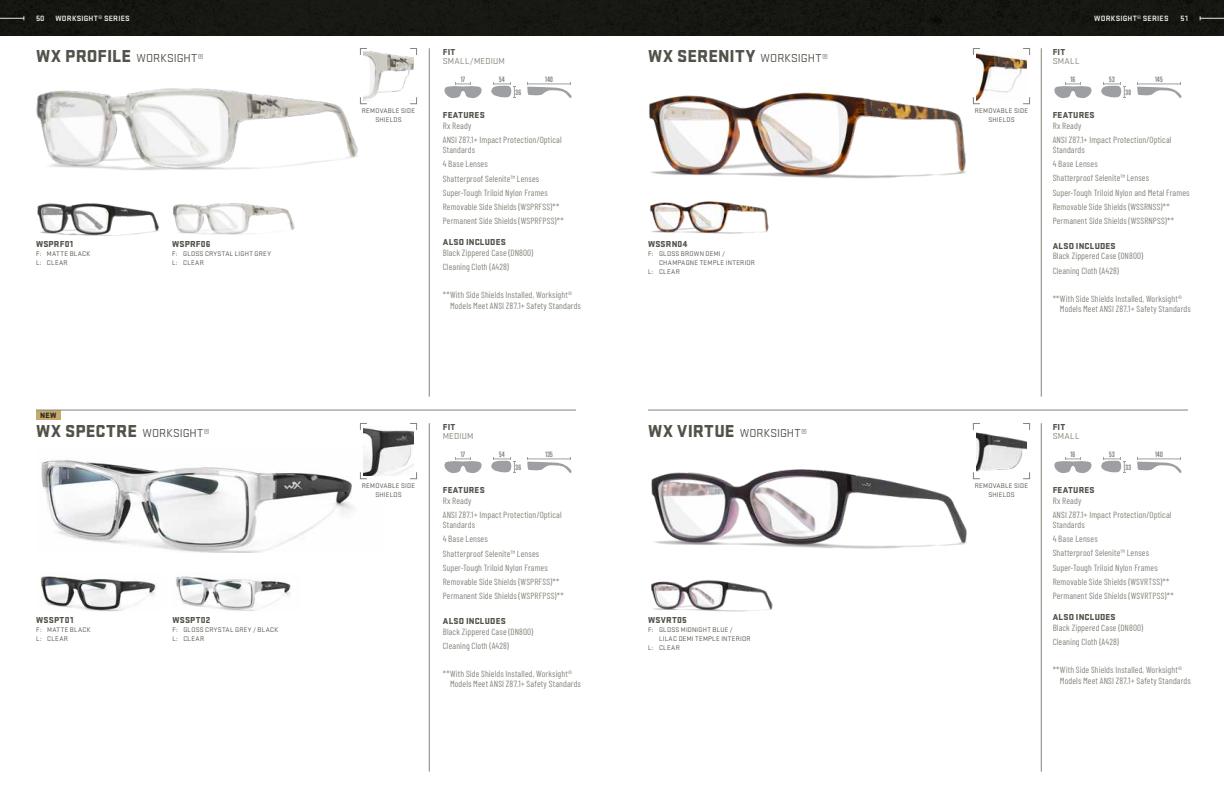
<style>
.page{position:relative;width:1224px;height:792px;background:#fff}
.page>*{position:absolute;margin:0;border:0;box-sizing:border-box;transform-origin:0 0}
.t1{font:900 18px "Stratum 1";letter-spacing:.005em;color:#51534a}
.t2{font:12px "Stratum 1";letter-spacing:.005em;color:#51534a}
.t3{font:9px/14.1px "Barlow Condensed";letter-spacing:.015em;color:#82847a}
.t4{font:900 9px "Stratum 1";letter-spacing:.025em;color:#51534a}
.t5{font:9px "Stratum 1";letter-spacing:.02em;color:#82847a}
.t6{font:700 8px "Stratum 1";letter-spacing:.025em;color:#e5e4e2}
.t7{font:900 8px "Stratum 1";color:#242625}
.t8{font:7px/9px "Stratum 1";letter-spacing:.03em;color:#51534a}
.t9{font:700 7px "Trump Gothic East";letter-spacing:.04em;color:#77787b}
.s1{font-weight:900;font-size:18px}
.s2{font-weight:400;font-size:12px}
</style>
<div class="page">
<div style="left:36px;top:410px;width:25px;height:10px;background:#c6aa69"></div>
<img style="left:651px;top:458px;width:329px;height:91px">
<img style="left:649px;top:90px;width:331px;height:89px">
<img style="left:650px;top:201px;width:119px;height:33px">
<img style="left:40px;top:576px;width:116px;height:36px">
<img style="left:176px;top:576px;width:115px;height:35px">
<img style="left:41px;top:454px;width:338px;height:98px">
<hr style="left:648px;top:410px;width:540px;height:1px;background:#82847a">
<hr style="left:36px;top:410px;width:540px;height:1px;background:#82847a">
<hr style="left:1041px;top:48px;width:1px;height:349px;background:#82847a">
<hr style="left:429px;top:48px;width:1px;height:349px;background:#82847a">
<hr style="left:1041px;top:423px;width:1px;height:349px;background:#82847a">
<hr style="left:429px;top:423px;width:1px;height:349px;background:#82847a">
<svg style="left:410px;top:97px;width:7px;height:7px"></svg>
<svg style="left:410px;top:48px;width:7px;height:7px"></svg>
<svg style="left:360px;top:48px;width:7px;height:7px"></svg>
<img style="left:364px;top:52px;width:49px;height:48px">
<svg style="left:1023px;top:97px;width:7px;height:7px"></svg>
<svg style="left:1023px;top:48px;width:7px;height:7px"></svg>
<svg style="left:973px;top:48px;width:7px;height:7px"></svg>
<svg style="left:973px;top:97px;width:7px;height:7px"></svg>
<img style="left:977px;top:52px;width:49px;height:48px">
<svg style="left:410px;top:472px;width:7px;height:7px"></svg>
<svg style="left:410px;top:423px;width:7px;height:7px"></svg>
<svg style="left:360px;top:423px;width:7px;height:7px"></svg>
<svg style="left:360px;top:472px;width:7px;height:7px"></svg>
<img style="left:364px;top:427px;width:49px;height:48px">
<svg style="left:1023px;top:472px;width:7px;height:7px"></svg>
<svg style="left:1023px;top:423px;width:7px;height:7px"></svg>
<svg style="left:973px;top:423px;width:7px;height:7px"></svg>
<svg style="left:973px;top:472px;width:7px;height:7px"></svg>
<img style="left:977px;top:427px;width:49px;height:48px">
<img style="left:37px;top:203px;width:122px;height:33px">
<svg style="left:527px;top:83px;width:45px;height:15px"></svg>
<svg style="left:444px;top:83px;width:71px;height:16px"></svg>
<svg style="left:527px;top:458px;width:45px;height:15px"></svg>
<svg style="left:444px;top:458px;width:71px;height:15px"></svg>
<img style="left:173px;top:203px;width:122px;height:32px">
<img style="left:36px;top:80px;width:344px;height:90px">
<svg style="left:1137px;top:458px;width:45px;height:15px"></svg>
<svg style="left:1054px;top:458px;width:71px;height:15px"></svg>
<img style="left:651px;top:580px;width:122px;height:32px">
<svg style="left:1137px;top:83px;width:45px;height:15px"></svg>
<svg style="left:1054px;top:83px;width:71px;height:16px"></svg>
<div style="left:0;top:0;width:1224px;height:36px;background:#161813"></div>
<p class="t6" style="left:36px;top:13px;width:10px">50</p>
<p class="t6" style="left:55px;top:13px;width:76px">WORKSIGHT® SERIES</p>
<p class="t6" style="left:1094px;top:13px;width:76px">WORKSIGHT® SERIES</p>
<p class="t6" style="left:1181px;top:13px;width:9px">51</p>
<h2 class="t2" style="left:36px;top:50px;width:169px"><span class="s1">WX PROFILE</span> WORKSIGHT®</h2>
<h1 class="t1" style="left:648px;top:43px;width:181px">WX SERENITY <span class="s2">WORKSIGHT®</span></h1>
<p class="t4" style="left:1053px;top:46px;width:14px">FIT</p>
<p class="t5" style="left:1053px;top:55px;width:28px">SMALL</p>
<p class="t4" style="left:443px;top:46px;width:14px">FIT</p>
<p class="t5" style="left:443px;top:55px;width:64px">SMALL/MEDIUM</p>
<p class="t9" style="left:461px;top:75px;width:6px">17</p>
<p class="t9" style="left:499px;top:75px;width:7px">54</p>
<p class="t9" style="left:516px;top:88px;width:7px">36</p>
<p class="t9" style="left:545px;top:75px;width:9px">140</p>
<p class="t9" style="left:1071px;top:75px;width:6px">16</p>
<p class="t9" style="left:1109px;top:75px;width:7px">53</p>
<p class="t9" style="left:1126px;top:88px;width:7px">38</p>
<p class="t9" style="left:1155px;top:75px;width:9px">145</p>
<p class="t4" style="left:36px;top:238px;width:39px">WSPRF01</p>
<p class="t8" style="left:36px;top:249px;width:56px">F: MATTE BLACK<br>L: CLEAR</p>
<p class="t4" style="left:172px;top:238px;width:40px">WSPRF06</p>
<p class="t8" style="left:172px;top:249px;width:100px">F: GLOSS CRYSTAL LIGHT GREY<br>L: CLEAR</p>
<p class="t8" style="left:362px;top:106px;width:55px;text-align:center">REMOVABLE SIDE<br>SHIELDS</p>
<p class="t8" style="left:975px;top:106px;width:55px;text-align:center">REMOVABLE SIDE<br>SHIELDS</p>
<p class="t4" style="left:443px;top:109px;width:43px">FEATURES</p>
<p class="t3" style="left:443px;top:118px;width:120px">Rx Ready<br>ANSI Z87.1+ Impact Protection/Optical</p>
<p class="t3" style="left:443px;top:142px;width:123px">Standards<br>4 Base Lenses<br>Shatterproof Selenite™ Lenses<br>Super-Tough Triloid Nylon Frames<br>Removable Side Shields (WSPRFSS)**<br>Permanent Side Shields (WSPRFPSS)**</p>
<p class="t4" style="left:443px;top:236px;width:64px">ALSO INCLUDES</p>
<p class="t3" style="left:443px;top:245px;width:92px">Black Zippered Case (DN800)<br>Cleaning Cloth (A428)</p>
<p class="t3" style="left:450px;top:289px;width:133px;line-height:10.5px;text-indent:-7px">**With Side Shields Installed, Worksight®<br>Models Meet ANSI Z87.1+ Safety Standards</p>
<p class="t4" style="left:648px;top:238px;width:41px">WSSRN04</p>
<p class="t8" style="left:648px;top:249px;width:79px">F: GLOSS BROWN DEMI /</p>
<p class="t8" style="left:659px;top:258px;width:98px">CHAMPAGNE TEMPLE INTERIOR</p>
<p class="t8" style="left:648px;top:267px;width:33px">L: CLEAR</p>
<p class="t4" style="left:1053px;top:109px;width:43px">FEATURES</p>
<p class="t3" style="left:1053px;top:118px;width:120px">Rx Ready<br>ANSI Z87.1+ Impact Protection/Optical</p>
<p class="t3" style="left:1053px;top:142px;width:138px">Standards<br>4 Base Lenses<br>Shatterproof Selenite™ Lenses<br>Super-Tough Triloid Nylon and Metal Frames<br>Removable Side Shields (WSSRNSS)**<br>Permanent Side Shields (WSSRNPSS)**</p>
<p class="t4" style="left:1053px;top:239px;width:64px">ALSO INCLUDES</p>
<p class="t3" style="left:1053px;top:249px;width:92px">Black Zippered Case (DN800)<br>Cleaning Cloth (A428)</p>
<p class="t3" style="left:1060px;top:293px;width:133px;line-height:10.5px;text-indent:-7px">**With Side Shields Installed, Worksight®<br>Models Meet ANSI Z87.1+ Safety Standards</p>
<p class="t7" style="left:40px;top:409px;width:18px">NEW</p>
<p class="t4" style="left:443px;top:421px;width:14px">FIT</p>
<p class="t5" style="left:443px;top:430px;width:32px">MEDIUM</p>
<h2 class="t2" style="left:36px;top:425px;width:175px"><span class="s1">WX SPECTRE</span> WORKSIGHT®</h2>
<h2 class="t2" style="left:648px;top:425px;width:161px"><span class="s1">WX VIRTUE</span> WORKSIGHT®</h2>
<p class="t4" style="left:36px;top:613px;width:39px">WSSPT01</p>
<p class="t8" style="left:36px;top:624px;width:56px">F: MATTE BLACK<br>L: CLEAR</p>
<p class="t4" style="left:172px;top:613px;width:40px">WSSPT02</p>
<p class="t8" style="left:172px;top:624px;width:107px">F: GLOSS CRYSTAL GREY / BLACK<br>L: CLEAR</p>
<p class="t9" style="left:461px;top:450px;width:6px">17</p>
<p class="t9" style="left:499px;top:450px;width:7px">54</p>
<p class="t9" style="left:516px;top:463px;width:7px">36</p>
<p class="t9" style="left:545px;top:450px;width:9px">135</p>
<p class="t8" style="left:362px;top:481px;width:55px;text-align:center">REMOVABLE SIDE<br>SHIELDS</p>
<p class="t8" style="left:975px;top:481px;width:55px;text-align:center">REMOVABLE SIDE<br>SHIELDS</p>
<p class="t4" style="left:443px;top:484px;width:43px">FEATURES</p>
<p class="t3" style="left:443px;top:493px;width:120px">Rx Ready<br>ANSI Z87.1+ Impact Protection/Optical</p>
<p class="t3" style="left:443px;top:517px;width:123px">Standards<br>4 Base Lenses<br>Shatterproof Selenite™ Lenses<br>Super-Tough Triloid Nylon Frames<br>Removable Side Shields (WSPRFSS)**<br>Permanent Side Shields (WSPRFPSS)**</p>
<p class="t4" style="left:443px;top:614px;width:64px">ALSO INCLUDES</p>
<p class="t3" style="left:443px;top:624px;width:92px">Black Zippered Case (DN800)<br>Cleaning Cloth (A428)</p>
<p class="t3" style="left:450px;top:668px;width:133px;line-height:10.5px;text-indent:-7px">**With Side Shields Installed, Worksight®<br>Models Meet ANSI Z87.1+ Safety Standards</p>
<p class="t4" style="left:648px;top:613px;width:40px">WSVRT05</p>
<p class="t8" style="left:648px;top:624px;width:86px">F: GLOSS MIDNIGHT BLUE /</p>
<p class="t8" style="left:659px;top:633px;width:93px">LILAC DEMI TEMPLE INTERIOR</p>
<p class="t8" style="left:648px;top:642px;width:33px">L: CLEAR</p>
<p class="t4" style="left:1053px;top:421px;width:14px">FIT</p>
<p class="t5" style="left:1053px;top:430px;width:28px">SMALL</p>
<p class="t9" style="left:1071px;top:450px;width:6px">16</p>
<p class="t9" style="left:1109px;top:450px;width:7px">53</p>
<p class="t9" style="left:1126px;top:463px;width:7px">33</p>
<p class="t9" style="left:1155px;top:450px;width:9px">140</p>
<p class="t4" style="left:1053px;top:484px;width:43px">FEATURES</p>
<p class="t3" style="left:1053px;top:493px;width:120px">Rx Ready<br>ANSI Z87.1+ Impact Protection/Optical</p>
<p class="t3" style="left:1053px;top:517px;width:123px">Standards<br>4 Base Lenses<br>Shatterproof Selenite™ Lenses<br>Super-Tough Triloid Nylon Frames<br>Removable Side Shields (WSVRTSS)**<br>Permanent Side Shields (WSVRTPSS)**</p>
<p class="t4" style="left:1053px;top:611px;width:64px">ALSO INCLUDES</p>
<p class="t3" style="left:1053px;top:620px;width:92px">Black Zippered Case (DN800)<br>Cleaning Cloth (A428)</p>
<p class="t3" style="left:1060px;top:664px;width:133px;line-height:10.5px;text-indent:-7px">**With Side Shields Installed, Worksight®<br>Models Meet ANSI Z87.1+ Safety Standards</p>
</div>
